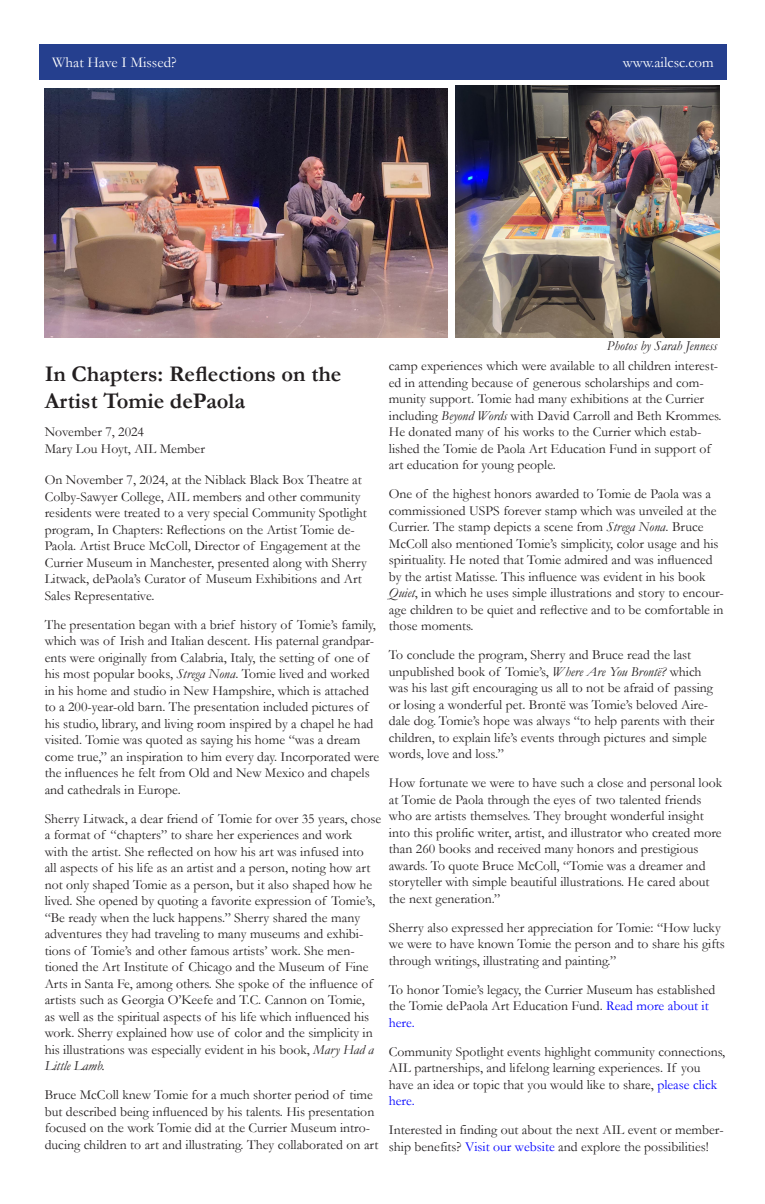
<style>
.page{position:relative;width:765px;height:1204px;background:#fff}
.page>*{position:absolute;margin:0;border:0;box-sizing:border-box;transform-origin:0 0}
.t1{font:700 22.5px/27px "Garamond";color:#231f20}
.t2{font:15px "Garamond";color:#fff}
.t3{font:13.75px/16.5px "Garamond";color:#231f20}
.s1{font-style:italic}
.s2{color:#00f}
</style>
<div class="page">
<div style="left:40px;top:44px;width:687px;height:36px;background:#253f8e"></div>
<img style="left:45px;top:88px;width:403px;height:250px">
<img style="left:455px;top:85px;width:264px;height:253px">
<p class="t2" style="left:52px;top:52px;width:126px">What Have I Missed?</p>
<p class="t2" style="left:623px;top:52px;width:92px">www.ailcsc.com</p>
<p class="t3" style="left:389px;top:335px;width:331px;line-height:20.5px;text-align:right"><span class="s1">Photos by Sarah Jenness<br></span>camp experiences which were available to all children interest-</p>
<p class="t3" style="left:389px;top:374px;width:334px">ed in attending because of generous scholarships and com&shy;munity support. Tomie had many exhibitions at the Currier including <span class="s1">Beyond Words</span> with David Carroll and Beth Krommes.<br>He donated many of his works to the Currier which estab&shy;lished the Tomie de Paola Art Education Fund in support of art education for young people.</p>
<p class="t3" style="left:389px;top:485px;width:336px">One of the highest honors awarded to Tomie de Paola was a commissioned USPS forever stamp which was unveiled at the Currier. The stamp depicts a scene from <span class="s1">Strega Nona</span>. Bruce McColl also mentioned Tomie’s simplicity, color usage and his spirituality. He noted that Tomie admired and was influenced by the artist Matisse. This influence was evident in his book <span class="s1">Quiet</span>, in which he uses simple illustrations and story to encour&shy;age children to be quiet and reflective and to be comfortable in those moments.</p>
<p class="t3" style="left:389px;top:646px;width:327px">To conclude the program, Sherry and Bruce read the last unpublished book of Tomie’s, <span class="s1">Where Are You Brontë?</span> which was his last gift encouraging us all to not be afraid of passing or losing a wonderful pet. Brontë was Tomie’s beloved Aire&shy;dale dog. Tomie’s hope was always “to help parents with their children, to explain life’s events through pictures and simple words, love and loss.”</p>
<p class="t3" style="left:389px;top:774px;width:335px">How fortunate we were to have such a close and personal look at Tomie de Paola through the eyes of two talented friends who are artists themselves. They brought wonderful insight into this prolific writer, artist, and illustrator who created more than 260 books and received many honors and prestigious awards. To quote Bruce McColl, “Tomie was a dreamer and storyteller with simple beautiful illustrations. He cared about the next generation.”</p>
<p class="t3" style="left:389px;top:919px;width:337px">Sherry also expressed her appreciation for Tomie: “How lucky we were to have known Tomie the person and to share his gifts through writings, illustrating and painting.”</p>
<p class="t3" style="left:389px;top:981px;width:328px">To honor Tomie’s legacy, the Currier Museum has established the Tomie dePaola Art Education Fund. <span class="s2">Read more about it here.</span></p>
<p class="t3" style="left:389px;top:1043px;width:338px">Community Spotlight events highlight community connections, AIL partnerships, and lifelong learning experiences. If you have an idea or topic that you would like to share, <span class="s2">please click here.</span></p>
<p class="t3" style="left:389px;top:1121px;width:336px">Interested in finding out about the next AIL event or member&shy;ship benefits? <span class="s2">Visit our website</span> and explore the possibilities!</p>
<p class="t1" style="left:45px;top:360px;width:298px">In Chapters: Reflections on the<br>Artist Tomie dePaola</p>
<p class="t3" style="left:45px;top:423px;width:101px">November 7, 2024</p>
<p class="t3" style="left:45px;top:440px;width:162px">Mary Lou Hoyt, AIL Member</p>
<p class="t3" style="left:45px;top:471px;width:324px">On November 7, 2024, at the Niblack Black Box Theatre at Colby-Sawyer College, AIL members and other community residents were treated to a very special Community Spotlight program, In Chapters: Reflections on the Artist Tomie de-Paola. Artist Bruce McColl, Director of Engagement at the Currier Museum in Manchester, presented along with Sherry Litwack, dePaola’s Curator of Museum Exhibitions and Art Sales Representative.</p>
<p class="t3" style="left:45px;top:616px;width:336px">The presentation began with a brief history of Tomie’s family, which was of Irish and Italian descent. His paternal grandpar&shy;ents were originally from Calabria, Italy, the setting of one of his most popular books, <span class="s1">Strega Nona</span>. Tomie lived and worked in his home and studio in New Hampshire, which is attached to a 200-year-old barn. The presentation included pictures of his studio, library, and living room inspired by a chapel he had visited. Tomie was quoted as saying his home “was a dream come true,” an inspiration to him every day. Incorporated were the influences he felt from Old and New Mexico and chapels and cathedrals in Europe.</p>
<p class="t3" style="left:45px;top:810px;width:338px">Sherry Litwack, a dear friend of Tomie for over 35 years, chose a format of “chapters” to share her experiences and work<br>with the artist. She reflected on how his art was infused into<br>all aspects of his life as an artist and a person, noting how art not only shaped Tomie as a person, but it also shaped how he lived. She opened by quoting a favorite expression of Tomie’s, “Be ready when the luck happens.” Sherry shared the many adventures they had traveling to many museums and exhibi&shy;tions of Tomie’s and other famous artists’ work. She men&shy;tioned the Art Institute of Chicago and the Museum of Fine Arts in Santa Fe, among others. She spoke of the influence of artists such as Georgia O’Keefe and T.C. Cannon on Tomie,<br>as well as the spiritual aspects of his life which influenced his work. Sherry explained how use of color and the simplicity in his illustrations was especially evident in his book, <span class="s1">Mary Had a Little Lamb.</span></p>
<p class="t3" style="left:45px;top:1086px;width:335px">Bruce McColl knew Tomie for a much shorter period of time but described being influenced by his talents. His presentation focused on the work Tomie did at the Currier Museum intro&shy;ducing children to art and illustrating. They collaborated on art</p>
</div>
